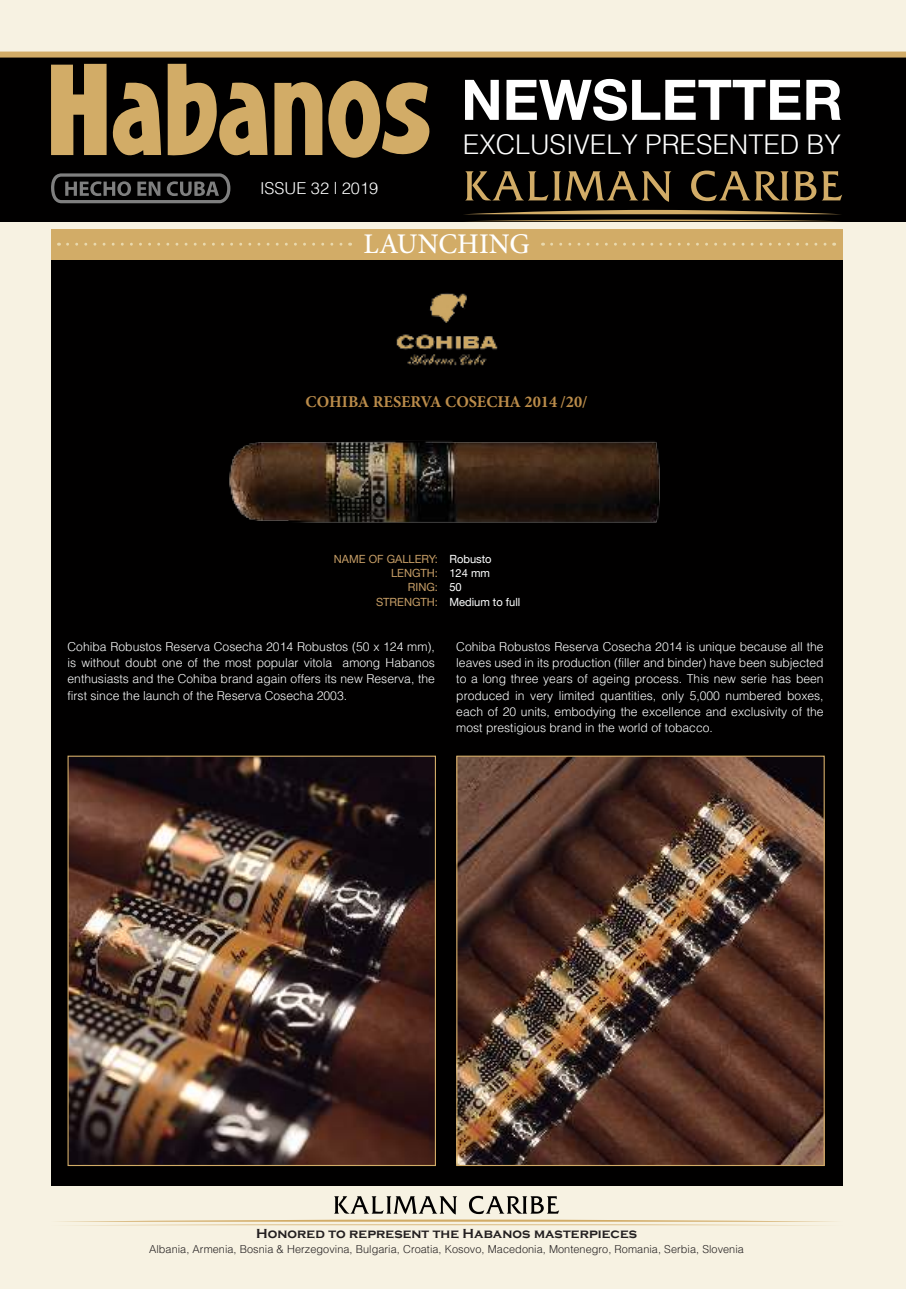
<style>
.page{position:relative;width:906px;height:1289px;background:#fff}
.page>*{position:absolute;margin:0;border:0;box-sizing:border-box;transform-origin:0 0}
.t1{font:700 55.95px "Helvetica Neue";color:#fff}
.t2{font:300 29.7px "Helv Cyr";color:#fff}
.t3{font:500 28.5px "Minion Pro";color:#fff}
.t4{font:300 18px "Helv Cyr";color:#fff}
.t5{font:700 16.5px "Minion Pro";color:#bb8c4a}
.t6{font:300 13.5px/16.2px "Helv Cyr";color:#fff;text-align:justify}
.t7{font:700 13.5px "Copperplate Gothic";letter-spacing:.005em;color:#231f20}
.t8{font:300 12px "Helv Cyr";letter-spacing:.005em;color:#231f20}
.t9{font:11.25px/14.2px "Helvetica Neue";color:#c89f67;text-align:right}
.t10{font:11.25px/14.2px "Helvetica Neue";color:#fff}
</style>
<div class="page">
<div style="left:0;top:0;width:906px;height:1288px;background:#f7f2e2"></div>
<div style="left:0;top:55px;width:906px;height:166px;background:#010000"></div>
<svg style="left:168px;top:64px;width:99px;height:92px"></svg>
<svg style="left:274px;top:82px;width:48px;height:73px"></svg>
<svg style="left:328px;top:80px;width:102px;height:78px"></svg>
<svg style="left:51px;top:64px;width:110px;height:92px"></svg>
<div style="left:0;top:52px;width:906px;height:6px;background:#d2ac67"></div>
<svg style="left:465px;top:170px;width:377px;height:32px"></svg>
<svg style="left:464px;top:210px;width:377px;height:11px"></svg>
<svg style="left:59px;top:1195px;width:775px;height:30px"></svg>
<svg style="left:51px;top:173px;width:179px;height:30px"></svg>
<div style="left:51px;top:260px;width:791px;height:925px;background:#010000"></div>
<div style="left:51px;top:229px;width:791px;height:30px;background:#d2ac67"></div>
<svg style="left:68px;top:243px;width:283px;height:3px"></svg>
<svg style="left:551px;top:243px;width:283px;height:3px"></svg>
<img style="left:70px;top:757px;width:364px;height:406px">
<div style="left:68px;top:755px;width:368px;height:410px;border:1px solid #d2ac67"></div>
<img style="left:458px;top:757px;width:364px;height:406px">
<div style="left:456px;top:755px;width:368px;height:410px;border:1px solid #d2ac67"></div>
<img style="left:229px;top:441px;width:431px;height:82px">
<img style="left:396px;top:293px;width:102px;height:73px">
<h1 class="t1" style="left:461px;top:68px;width:383px">NEWSLETTER</h1>
<h3 class="t4" style="left:260px;top:179px;width:120px">ISSUE 32 | 2019</h3>
<h2 class="t2" style="left:463px;top:129px;width:379px">EXCLUSIVELY PRESENTED BY</h2>
<h3 class="t3" style="left:363px;top:233px;width:168px">LAUNCHING</h3>
<p class="t5" style="left:306px;top:393px;width:283px">COHIBA RESERVA COSECHA 2014 /20/</p>
<p class="t9" style="left:334px;top:551px;width:106px">NAME OF GALLERY:<br>LENGTH:<br>RING:<br>STRENGTH:</p>
<p class="t10" style="left:449px;top:551px;width:72px">Robusto<br>124 mm<br>50<br>Medium to full</p>
<p class="t6" style="left:68px;top:638px;width:369px">Cohiba Robustos Reserva Cosecha 2014 Robustos (50 x 124 mm), is without doubt one of the most popular vitola among Habanos enthusiasts and the Cohiba brand again offers its new Reserva, the first since the launch of the Reserva Cosecha 2003.</p>
<p class="t6" style="left:456px;top:638px;width:369px">Cohiba Robustos Reserva Cosecha 2014 is unique because all the leaves used in its production (filler and binder) have been subjected to a long three years of ageing process. This new serie has been produced in very limited quantities, only 5,000 numbered boxes, each of 20 units, embodying the excellence and exclusivity of the most prestigious brand in the world of tobacco.</p>
<p class="t7" style="left:256px;top:1224px;width:382px">Honored to represent the Habanos masterpieces</p>
<p class="t8" style="left:149px;top:1242px;width:596px">Albania, Armenia, Bosnia &amp; Herzegovina, Bulgaria, Croatia, Kosovo, Macedonia, Montenegro, Romania, Serbia, Slovenia</p>
</div>
